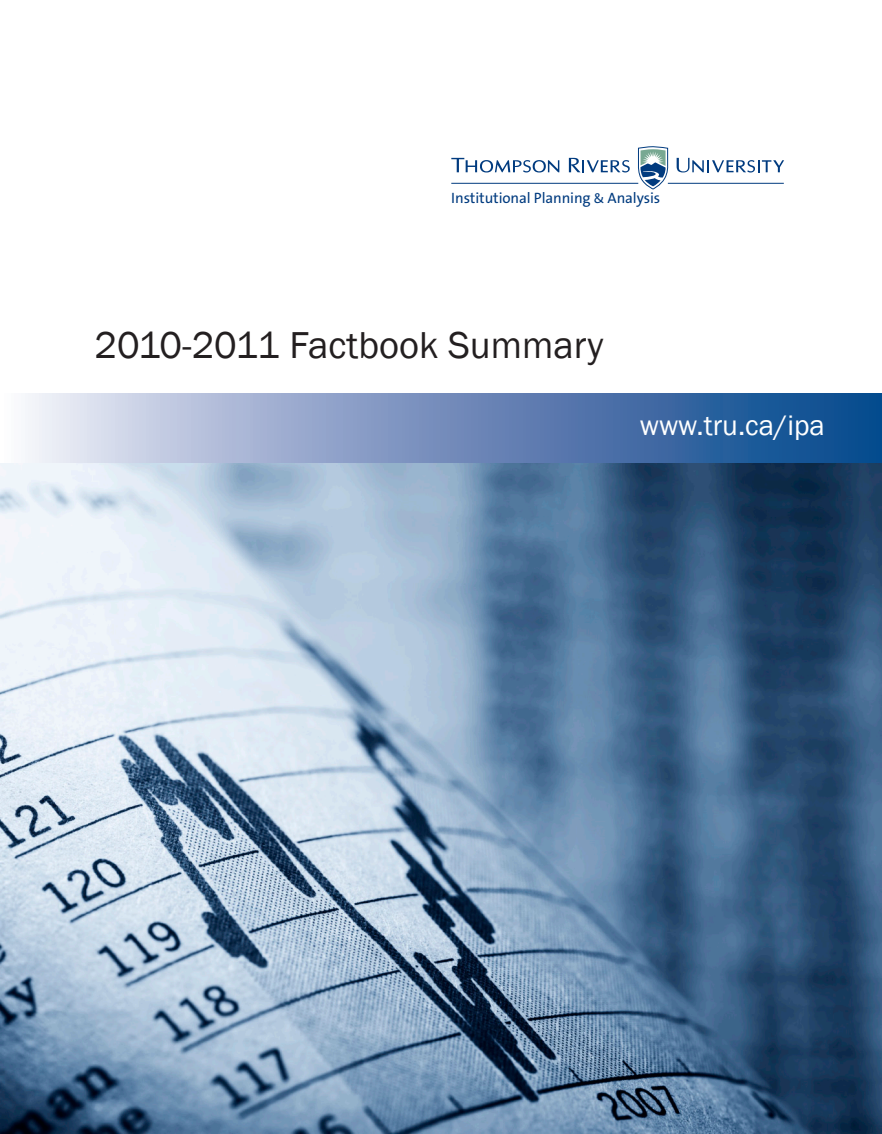
<style>
.page{position:relative;width:882px;height:1134px;background:#fff}
.page>*{position:absolute;margin:0;border:0;box-sizing:border-box;transform-origin:0 0}
.t1{font:38.5px "Franklin Gothic";color:#231f20}
.t2{font:29.05px "Franklin Gothic";color:#fff}
.t3{font:15.05px "The Sans B5 Plain";letter-spacing:-.005em;color:#013b7f}
.s1{font-size:13.3px}
</style>
<div class="page">
<img style="left:0;top:463px;width:882px;height:671px">
<svg style="left:638px;top:146px;width:30px;height:43px"></svg>
<svg style="left:569px;top:158px;width:61px;height:15px"></svg>
<svg style="left:451px;top:158px;width:108px;height:15px"></svg>
<svg style="left:677px;top:158px;width:107px;height:15px"></svg>
<hr style="left:668px;top:183px;width:116px;height:1px;background:#013b7f">
<hr style="left:451px;top:183px;width:187px;height:1px;background:#013b7f">
<svg style="left:25px;top:394px;width:857px;height:69px;background:#7391bd"></svg>
<p class="t3" style="left:451px;top:190px;width:211px">Institutional Planning <span class="s1">&amp;</span> Analysis</p>
<h1 class="t1" style="left:94px;top:321px;width:511px">2010-2011 Factbook Summary</h1>
<h2 class="t2" style="left:640px;top:407px;width:187px">www.tru.ca/ipa</h2>
</div>
